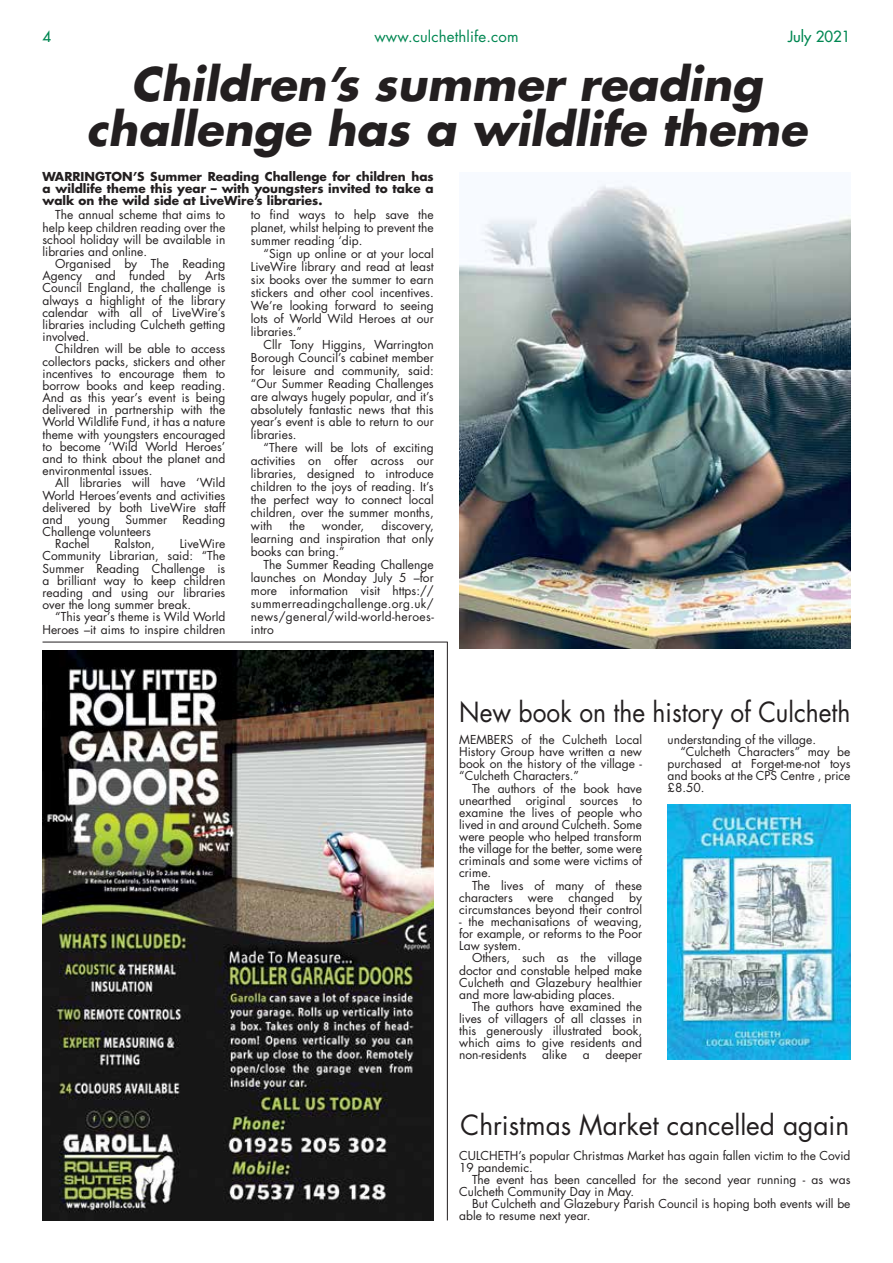
<style>
.page{position:relative;width:893px;height:1263px;background:#fff}
.page>*{position:absolute;margin:0;border:0;box-sizing:border-box;transform-origin:0 0}
.t1{font:italic 700 45px/45px "Futura Std";color:#231f20;text-align:center}
.t2{font:27px "Futura Std";color:#231f20;scale:.91 1}
.t3{font:27px "Futura Std";color:#231f20}
.t4{font:15px "Futura Std";letter-spacing:.01em;color:#008752}
.t5{font:500 15px "Futura Std";color:#008752}
.t6{font:12px/12.1px "Futura Std";color:#231f20;text-align:justify}
.t7{font:700 12px/12px "Futura Std";color:#231f20;text-align:justify}
</style>
<div class="page">
<img style="left:43px;top:651px;width:391px;height:569px">
<hr style="left:43px;top:642px;width:405px;height:1px;background:#231f20">
<hr style="left:447px;top:642px;width:1px;height:578px;background:#231f20">
<img style="left:459px;top:181px;width:391px;height:467px">
<img style="left:668px;top:805px;width:182px;height:254px">
<p class="t5" style="left:43px;top:27px;width:10px">4</p>
<p class="t4" style="left:374px;top:27px;width:146px">www.culchethlife.com</p>
<p class="t5" style="left:788px;top:27px;width:64px">July 2021</p>
<h1 class="t1" style="left:86px;top:62px;width:722px">Children’s summer reading challenge has a wildlife theme</h1>
<p class="t7" style="left:43px;top:170px;width:393px">WARRINGTON’S Summer Reading Challenge for children has a wildlife theme this year – with youngsters invited to take a walk on the wild side at LiveWire’s libraries.</p>
<p class="t6" style="left:43px;top:209px;width:184px;text-indent:13px">The annual scheme that aims to help keep children reading over the school holiday will be available in libraries and online.</p>
<p class="t6" style="left:43px;top:258px;width:184px;text-indent:13px">Organised by The Reading Agency and funded by Arts Council England, the challenge is always a highlight of the library calendar with all of LiveWire’s libraries including Culcheth getting involved.</p>
<p class="t6" style="left:43px;top:343px;width:184px;text-indent:13px">Children will be able to access collectors packs, stickers and other incentives to encourage them to borrow books and keep reading.<br>And as this year’s event is being delivered in partnership with the World Wildlife Fund, it has a nature theme with youngsters encouraged to become ‘Wild World Heroes’ and to think about the planet and environmental issues.</p>
<p class="t6" style="left:43px;top:477px;width:184px;text-indent:13px">All libraries will have ‘Wild World Heroes’events and activities delivered by both LiveWire staff and</p>
<p class="t6" style="left:251px;top:209px;width:184px;line-height:12.9px">to find ways to help save the planet, whilst helping to prevent the summer reading ‘dip.</p>
<p class="t6" style="left:251px;top:247px;width:184px;line-height:12.9px;text-indent:13px">“Sign up online or at your local LiveWire library and read at least six books over the summer to earn stickers and other cool incentives.<br>We’re looking forward to seeing lots of World Wild Heroes at our libraries.”</p>
<p class="t6" style="left:251px;top:338px;width:184px;line-height:12.9px;text-indent:13px">Cllr Tony Higgins, Warrington Borough Council’s cabinet member for leisure and community, said: “Our Summer Reading Challenges are always hugely popular, and it’s absolutely fantastic news that this year’s event is able to return to our libraries.</p>
<p class="t6" style="left:251px;top:442px;width:184px;line-height:12.9px;text-indent:13px">“There will be lots of exciting activities on offer across our libraries, designed to introduce children to the joys of reading. It’s the perfect way to connect local children, over the summer months, with</p>
<p class="t6" style="left:78px;top:513px;width:34px">young</p>
<p class="t6" style="left:125px;top:513px;width:43px">Summer</p>
<p class="t6" style="left:182px;top:513px;width:45px">Reading</p>
<p class="t6" style="left:55px;top:526px;width:97px;text-indent:-13px">Challenge volunteers<br>Rachel</p>
<p class="t6" style="left:251px;top:519px;width:184px;line-height:12.9px;text-indent:131px">discovery, learning and inspiration that only books can bring.”</p>
<p class="t6" style="left:251px;top:558px;width:184px;line-height:12.9px;text-indent:13px">The Summer Reading Challenge launches on Monday July 5 –for more information visit https:// summerreadingchallenge.org.uk/ news/general/wild-world-heroes&shy;intro</p>
<p class="t6" style="left:289px;top:520px;width:17px">the</p>
<p class="t6" style="left:322px;top:520px;width:44px">wonder,</p>
<p class="t6" style="left:114px;top:538px;width:42px">Ralston,</p>
<p class="t6" style="left:43px;top:538px;width:184px;text-indent:137px">LiveWire Community Librarian, said: “The Summer Reading Challenge is a brilliant way to keep children reading and using our libraries over the long summer break.</p>
<p class="t6" style="left:43px;top:611px;width:184px;text-align:right">“This year’s theme is Wild World<br>Heroes –it aims to inspire children</p>
<h2 class="t2" style="left:459px;top:695px;width:431px">New book on the history of Culcheth</h2>
<p class="t6" style="left:459px;top:734px;width:184px">MEMBERS of the Culcheth Local History Group have written a new book on the history of the village - “Culcheth Characters.”</p>
<p class="t6" style="left:459px;top:782px;width:184px;text-indent:13px">The authors of the book have unearthed original sources to examine the lives of people who lived in and around Culcheth. Some were people who helped transform the village for the better, some were criminals and some were victims of crime.</p>
<p class="t6" style="left:459px;top:879px;width:184px;text-indent:13px">The lives of many of these characters</p>
<p class="t6" style="left:459px;top:891px;width:184px;text-align:right">by<br>circumstances beyond their control</p>
<p class="t6" style="left:459px;top:916px;width:184px">- the mechanisations of weaving, for example, or reforms to the Poor Law system.</p>
<p class="t6" style="left:459px;top:952px;width:184px;text-indent:13px">Others, such as the village doctor and constable helped make Culcheth and Glazebury healthier and more law-abiding places.</p>
<p class="t6" style="left:459px;top:1000px;width:184px;text-indent:13px">The authors have examined the lives of villagers of all classes in this generously illustrated book, which aims to give residents and non-residents</p>
<p class="t6" style="left:528px;top:891px;width:27px">were</p>
<p class="t6" style="left:569px;top:891px;width:47px">changed</p>
<p class="t6" style="left:542px;top:1049px;width:26px">alike</p>
<p class="t6" style="left:583px;top:1049px;width:8px">a</p>
<p class="t6" style="left:605px;top:1049px;width:38px">deeper</p>
<p class="t6" style="left:668px;top:734px;width:150px">understanding of the village.</p>
<p class="t6" style="left:680px;top:746px;width:172px">“Culcheth Characters” may be</p>
<p class="t6" style="left:668px;top:758px;width:184px">purchased at Forget-me-not toys</p>
<p class="t6" style="left:668px;top:770px;width:184px">and books at the CPS Centre , price</p>
<p class="t6" style="left:668px;top:782px;width:38px">£8.50.</p>
<h2 class="t3" style="left:461px;top:1108px;width:390px">Christmas Market cancelled again</h2>
<p class="t6" style="left:459px;top:1150px;width:393px">CULCHETH’s popular Christmas Market has again fallen victim to the Covid<br>19 pandemic.</p>
<p class="t6" style="left:459px;top:1174px;width:393px;text-indent:13px">The event has been cancelled for the second year running - as was<br>Culcheth Community Day in May.</p>
<p class="t6" style="left:459px;top:1198px;width:393px;text-indent:13px">But Culcheth and Glazebury Parish Council is hoping both events will be able to resume next year.</p>
</div>
